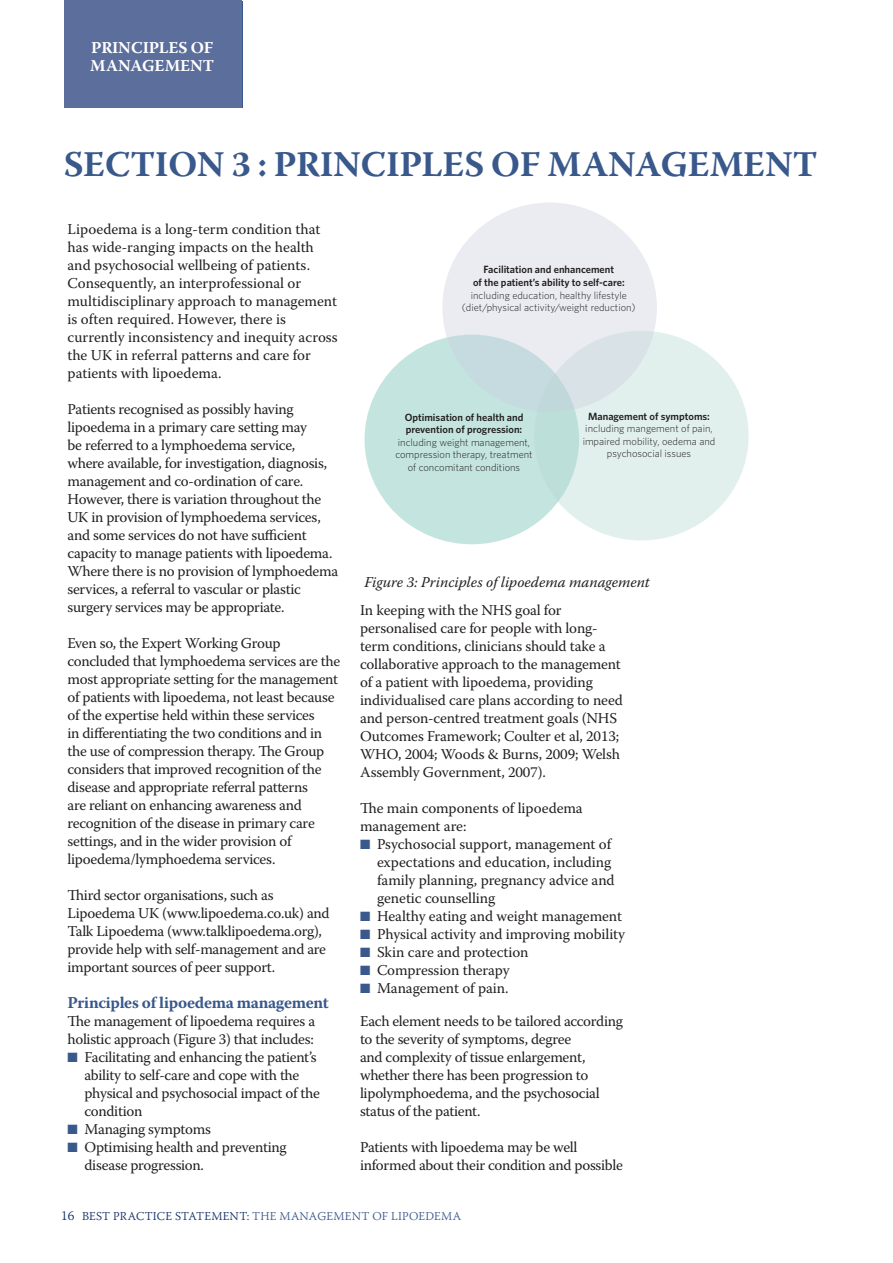
<style>
.page{position:relative;width:893px;height:1263px;background:#fff}
.page>*{position:absolute;margin:0;border:0;box-sizing:border-box;transform-origin:0 0}
.t1{font:700 36px "Warnock Pro";letter-spacing:-.01em;color:#39588b}
.t2{font:700 16.5px "Warnock Pro";letter-spacing:-.02em;color:#39588b}
.t3{font:700 16.5px/18px "Warnock Pro";letter-spacing:-.01em;color:#fff}
.t4{font:15px/18px "Warnock Pro";letter-spacing:-.015em;color:#231f20}
.t5{font:italic 15px "Warnock Pro";color:#231f20}
.t6{font:300 12px "Warnock Pro";letter-spacing:.015em;color:#39588b}
.t7{font:300 10.5px/12.6px "Whitney";color:#231f20;text-align:center}
.t8{font:600 10.5px/12.6px "Whitney";color:#231f20;text-align:center}
.s1{color:#39588b}
.s2{font-size:13.5px;color:#0f2d65}
.s3{color:#0f2d65}
</style>
<div class="page">
<div style="left:65px;top:0;width:177px;height:107px;background:#5b6e9c"></div>
<div style="left:364px;top:335px;width:215px;height:209px;background:#c4e5df;border-radius:50%"></div>
<svg style="left:534px;top:331px;width:215px;height:209px;background:#ddeeea"></svg>
<svg style="left:442px;top:203px;width:215px;height:209px;fill:#ebecf2"></svg>
<p class="t3" style="left:90px;top:38px;width:125px">PRINCIPLES OF<br>MANAGEMENT</p>
<h1 class="t1" style="left:64px;top:143px;width:755px">SECTION 3 : PRINCIPLES OF MANAGEMENT</h1>
<p class="t4" style="left:68px;top:220px;width:272px">Lipoedema is a long-term condition that has wide-ranging impacts on the health and psychosocial wellbeing of patients.<br>Consequently, an interprofessional or multidisciplinary approach to management is often required. However, there is currently inconsistency and inequity across the UK in referral patterns and care for patients with lipoedema.</p>
<p class="t4" style="left:68px;top:400px;width:272px">Patients recognised as possibly having lipoedema in a primary care setting may<br>be referred to a lymphoedema service,<br>where available, for investigation, diagnosis, management and co-ordination of care.<br>However, there is variation throughout the UK in provision of lymphoedema services, and some services do not have sufficient capacity to manage patients with lipoedema.<br>Where there is no provision of lymphoedema services, a referral to vascular or plastic surgery services may be appropriate.</p>
<p class="t4" style="left:68px;top:634px;width:274px">Even so, the Expert Working Group concluded that lymphoedema services are the most appropriate setting for the management of patients with lipoedema, not least because of the expertise held within these services<br>in differentiating the two conditions and in the use of compression therapy. The Group considers that improved recognition of the disease and appropriate referral patterns<br>are reliant on enhancing awareness and recognition of the disease in primary care settings, and in the wider provision of lipoedema/lymphoedema services.</p>
<p class="t4" style="left:68px;top:886px;width:264px">Third sector organisations, such as Lipoedema UK (www.lipoedema.co.uk) and Talk Lipoedema (www.talklipoedema.org), provide help with self-management and are important sources of peer support.</p>
<p class="t2" style="left:68px;top:993px;width:263px">Principles of lipoedema management</p>
<p class="t4" style="left:68px;top:1012px;width:249px">The management of lipoedema requires a holistic approach (Figure 3) that includes:</p>
<p class="t4" style="left:85px;top:1048px;width:237px;text-indent:-17px"><span class="s1">■</span> Facilitating and enhancing the patient’s ability to self-care and cope with the physical and psychosocial impact of the condition</p>
<p class="t4" style="left:68px;top:1120px;width:145px"><span class="s1">■</span> Managing symptoms</p>
<p class="t4" style="left:85px;top:1138px;width:204px;text-indent:-17px"><span class="s1">■</span> Optimising health and preventing disease progression.</p>
<p class="t8" style="left:473px;top:263px;width:153px">Facilitation and enhancement<br>of the patient’s ability to self-care:</p>
<p class="t7" style="left:462px;top:288px;width:175px">including education, healthy lifestyle (diet/physical activity/weight reduction)</p>
<p class="t8" style="left:405px;top:410px;width:120px;text-align:left">Optimisation of health and prevention of progression:</p>
<p class="t7" style="left:395px;top:436px;width:139px">including weight management, compression therapy, treatment of concomitant conditions</p>
<p class="t8" style="left:588px;top:409px;width:123px">Management of symptoms:</p>
<p class="t7" style="left:583px;top:422px;width:134px">including mangement of pain, impaired mobility, oedema and psychosocial issues</p>
<p class="t5" style="left:364px;top:573px;width:287px">Figure 3: Principles of lipoedema management</p>
<p class="t4" style="left:360px;top:601px;width:264px">In keeping with the NHS goal for personalised care for people with long&shy;term conditions, clinicians should take a collaborative approach to the management of a patient with lipoedema, providing individualised care plans according to need and person-centred treatment goals (NHS Outcomes Framework; Coulter et al, 2013; WHO, 2004; Woods &amp; Burns, 2009; Welsh Assembly Government, 2007).</p>
<p class="t4" style="left:360px;top:799px;width:224px">The main components of lipoedema management are:</p>
<p class="t4" style="left:377px;top:835px;width:239px;text-indent:-17px"><span class="s1">■</span> Psychosocial support, management of expectations and education, including family planning, pregnancy advice and genetic counselling</p>
<p class="t4" style="left:360px;top:907px;width:263px"><span class="s1">■</span> Healthy eating and weight management</p>
<p class="t4" style="left:360px;top:925px;width:267px"><span class="s1">■</span> Physical activity and improving mobility</p>
<p class="t4" style="left:360px;top:943px;width:170px"><span class="s1">■</span> Skin care and protection</p>
<p class="t4" style="left:360px;top:961px;width:151px"><span class="s1">■</span> Compression therapy</p>
<p class="t4" style="left:360px;top:979px;width:150px"><span class="s1">■</span> Management of pain.</p>
<p class="t4" style="left:360px;top:1012px;width:264px">Each element needs to be tailored according to the severity of symptoms, degree<br>and complexity of tissue enlargement, whether there has been progression to lipolymphoedema, and the psychosocial status of the patient.</p>
<p class="t4" style="left:360px;top:1138px;width:264px">Patients with lipoedema may be well informed about their condition and possible</p>
<p class="t6" style="left:61px;top:1209px;width:402px"><span class="s2">16</span> <span class="s3">BEST PRACTICE STATEMENT:</span> THE MANAGEMENT OF LIPOEDEMA</p>
</div>
